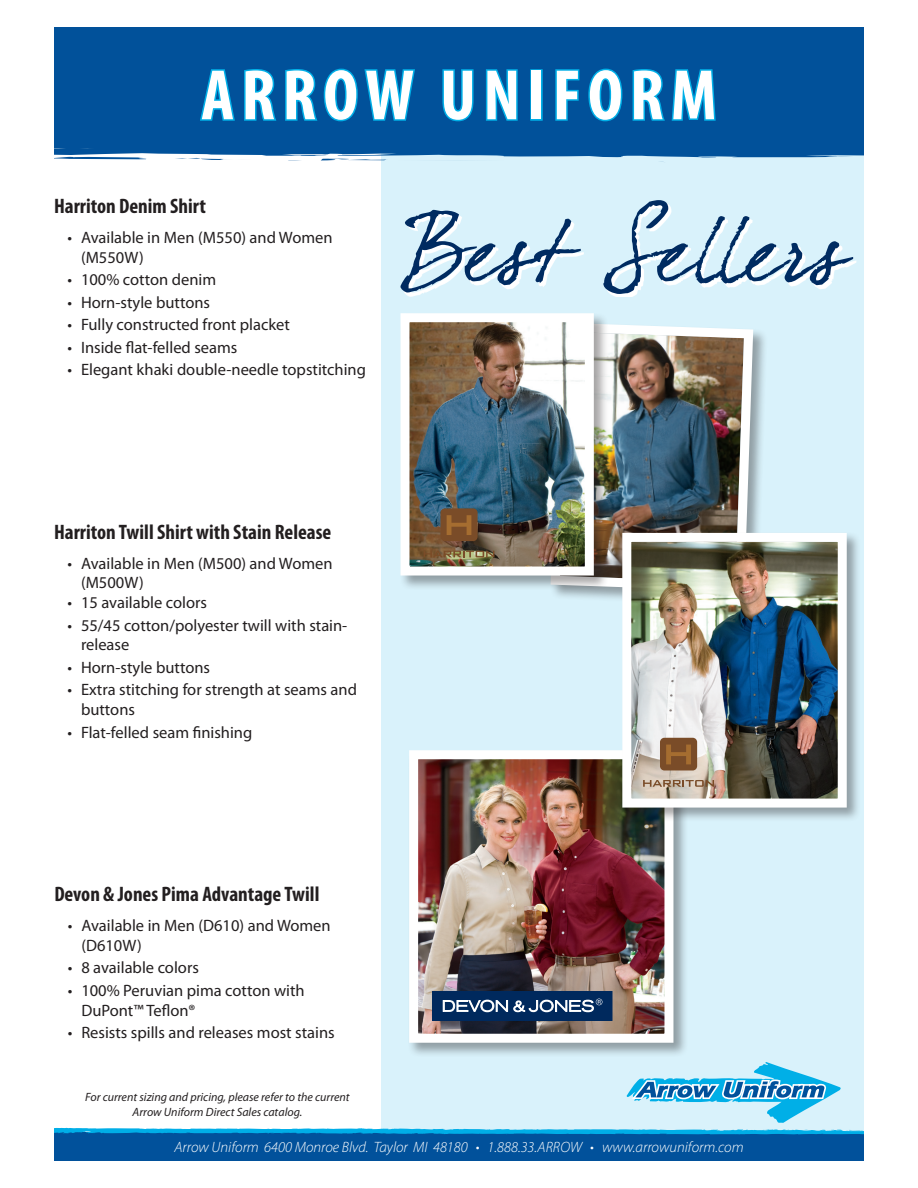
<style>
.page{position:relative;width:918px;height:1188px;background:#fff}
.page>*{position:absolute;margin:0;border:0;box-sizing:border-box;transform-origin:0 0}
.t1{font:700 condensed 72px "Myriad Pro";letter-spacing:.1em;color:#fff}
.t2{font:700 condensed 21px "Myriad Pro";color:#231f20}
.t3{font:16.5px/19.8px "Myriad Pro";color:#231f20}
.t4{font:italic 300 15px "Myriad Pro";color:#fff}
.t5{font:italic 12px "Myriad Pro";color:#231f20}
</style>
<div class="page">
<div style="left:381px;top:28px;width:483px;height:1133px;background:#d9f2fb"></div>
<div style="left:549px;top:321px;width:219px;height:285px;background:#231f20;opacity:.4"></div>
<img style="left:549px;top:321px;width:209px;height:275px">
<div style="left:399px;top:312px;width:210px;height:278px;background:#231f20;opacity:.4"></div>
<img style="left:399px;top:312px;width:199px;height:268px">
<div style="left:408px;top:749px;width:280px;height:309px;background:#231f20;opacity:.4"></div>
<img style="left:408px;top:749px;width:270px;height:298px">
<div style="left:432px;top:991px;width:180px;height:29px;background:#00295d"></div>
<div style="left:432px;top:991px;width:180px;height:30px;border:1px solid #00295d"></div>
<svg style="left:443px;top:999px;width:159px;height:13px"></svg>
<div style="left:621px;top:531px;width:241px;height:291px;background:#231f20;opacity:.4"></div>
<img style="left:618px;top:528px;width:233px;height:284px">
<svg style="left:424px;top:551px;width:70px;height:6px"></svg>
<div style="left:440px;top:508px;width:38px;height:33px;background:#7a4c28;border-radius:4px"></div>
<svg style="left:447px;top:515px;width:24px;height:20px"></svg>
<svg style="left:643px;top:780px;width:71px;height:7px"></svg>
<div style="left:660px;top:738px;width:37px;height:32px;background:#7a4c28;border-radius:4px"></div>
<svg style="left:666px;top:745px;width:25px;height:19px"></svg>
<svg style="left:400px;top:200px;width:453px;height:94px"></svg>
<div style="left:163px;top:27px;width:701px;height:131px;background:#01519a"></div>
<div style="left:54px;top:27px;width:109px;height:133px;background:#01519a"></div>
<svg style="left:318px;top:154px;width:70px;height:6px"></svg>
<svg style="left:175px;top:158px;width:52px;height:2px"></svg>
<svg style="left:288px;top:160px;width:13px;height:1px"></svg>
<svg style="left:791px;top:152px;width:44px;height:1px"></svg>
<div style="left:54px;top:1132px;width:810px;height:29px;background:#01519b"></div>
<svg style="left:54px;top:1062px;width:810px;height:73px"></svg>
<svg style="left:198px;top:68px;width:39px;height:54px"></svg>
<svg style="left:243px;top:67px;width:174px;height:56px"></svg>
<svg style="left:441px;top:68px;width:34px;height:55px"></svg>
<svg style="left:484px;top:68px;width:35px;height:55px"></svg>
<div style="left:530px;top:69px;width:13px;height:52px;border:3px solid #00afe7"></div>
<svg style="left:554px;top:68px;width:27px;height:54px"></svg>
<svg style="left:587px;top:67px;width:37px;height:56px"></svg>
<svg style="left:631px;top:67px;width:86px;height:55px"></svg>
<p class="t1" style="left:201px;top:50px;width:517px">ARROW UNIFORM</p>
<p class="t2" style="left:54px;top:193px;width:153px">Harriton Denim Shirt</p>
<p class="t3" style="left:81px;top:227px;width:253px;text-indent:-14px">• Available in Men (M550) and Women (M550W)</p>
<p class="t3" style="left:68px;top:270px;width:150px">• 100% cotton denim</p>
<p class="t3" style="left:68px;top:292px;width:144px">• Horn-style buttons</p>
<p class="t3" style="left:68px;top:315px;width:224px">• Fully constructed front placket</p>
<p class="t3" style="left:68px;top:337px;width:171px">• Inside flat-felled seams</p>
<p class="t3" style="left:68px;top:360px;width:300px">• Elegant khaki double-needle topstitching</p>
<p class="t2" style="left:54px;top:518px;width:279px">Harriton Twill Shirt with Stain Release</p>
<p class="t3" style="left:81px;top:553px;width:253px;text-indent:-14px">• Available in Men (M500) and Women (M500W)</p>
<p class="t3" style="left:68px;top:592px;width:141px">• 15 available colors</p>
<p class="t3" style="left:81px;top:615px;width:268px;text-indent:-14px">• 55/45 cotton/polyester twill with stain&shy;release</p>
<p class="t3" style="left:68px;top:657px;width:144px">• Horn-style buttons</p>
<p class="t3" style="left:81px;top:680px;width:278px;text-indent:-14px">• Extra stitching for strength at seams and buttons</p>
<p class="t3" style="left:68px;top:722px;width:186px">• Flat-felled seam finishing</p>
<p class="t2" style="left:54px;top:881px;width:267px">Devon &amp; Jones Pima Advantage Twill</p>
<p class="t3" style="left:81px;top:915px;width:251px;text-indent:-14px">• Available in Men (D610) and Women (D610W)</p>
<p class="t3" style="left:68px;top:958px;width:133px">• 8 available colors</p>
<p class="t3" style="left:81px;top:980px;width:225px;text-indent:-14px">• 100% Peruvian pima cotton with<br>DuPont™ Teflon®</p>
<p class="t3" style="left:68px;top:1022px;width:268px">• Resists spills and releases most stains</p>
<p class="t5" style="left:85px;top:1090px;width:266px">For current sizing and pricing, please refer to the current</p>
<p class="t5" style="left:133px;top:1104px;width:171px">Arrow Uniform Direct Sales catalog.</p>
<p class="t4" style="left:174px;top:1138px;width:571px">Arrow Uniform 6400 Monroe Blvd. Taylor MI 48180 • 1.888.33.ARROW • www.arrowuniform.com</p>
</div>
